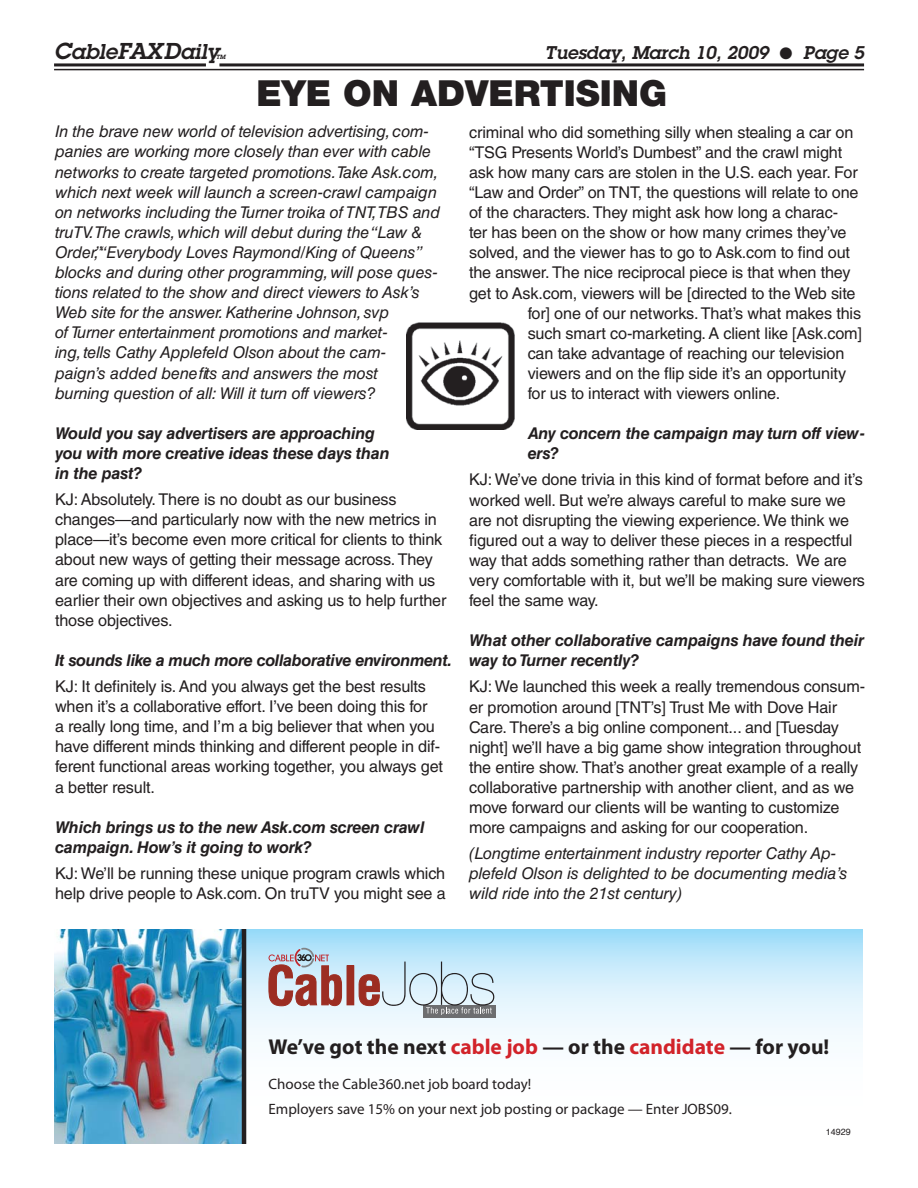
<style>
.page{position:relative;width:918px;height:1188px;background:#fff}
.page>*{position:absolute;margin:0;border:0;box-sizing:border-box;transform-origin:0 0}
.t1{font:900 36px "Helvetica Neue LT Std";color:#231f20}
.t2{font:700 21.6px "Myriad Pro";color:#231f20}
.t3{font:italic 600 21px "Lubalin Graph Std";color:#231f20}
.t4{font:italic 600 18px "Lubalin Graph Std";color:#231f20}
.t5{font:16.2px/20.1px "Helvetica LT Std";letter-spacing:-.01em;color:#231f20}
.t6{font:italic 16.2px/20.1px "Helvetica LT Std";letter-spacing:-.01em;color:#231f20}
.t7{font:italic 700 16.2px/20.1px "Helvetica LT Std";letter-spacing:-.01em;color:#231f20}
.t8{font:15px/24.8px "Myriad Pro";color:#231f20}
.t9{font:9px "Helvetica";color:#231f20}
.t10{font:italic 600 6px "Lubalin Graph Std";color:#231f20}
.s1{font-size:22.5px}
.s2{color:#d2232a}
</style>
<div class="page">
<hr style="left:219px;top:63px;width:645px;height:3px;background:#231f20">
<hr style="left:54px;top:63px;width:152px;height:3px;background:#231f20">
<hr style="left:54px;top:69px;width:810px;height:1px;background:#231f20">
<svg style="left:246px;top:930px;width:616px;height:213px"></svg>
<div style="left:423px;top:1005px;width:72px;height:12px;background:#6d6e70"></div>
<svg style="left:268px;top:948px;width:74px;height:58px;background:#b49498"></svg>
<div style="left:347px;top:966px;width:7px;height:39px;background:#9c2d22"></div>
<svg style="left:358px;top:962px;width:136px;height:53px;background:#c0cad3"></svg>
<img style="left:55px;top:930px;width:191px;height:213px">
<div style="left:53px;top:928px;width:811px;height:217px;border:1px solid #fff"></div>
<img style="left:407px;top:322px;width:107px;height:108px">
<p class="t3" style="left:54px;top:44px;width:167px"><span class="s1">C</span>able<span class="s1">FAXD</span>aily</p>
<p class="t10" style="left:216px;top:55px;width:11px">TM</p>
<p class="t4" style="left:545px;top:46px;width:321px">Tuesday, March 10, 2009 ● Page 5</p>
<h1 class="t1" style="left:256px;top:81px;width:412px">EYE ON ADVERTISING</h1>
<p class="t5" style="left:469px;top:124px;width:386px">criminal who did something silly when stealing a car on</p>
<p class="t5" style="left:469px;top:144px;width:375px">“TSG Presents World’s Dumbest” and the crawl might</p>
<p class="t5" style="left:469px;top:164px;width:390px">ask how many cars are stolen in the U.S. each year. For</p>
<p class="t5" style="left:469px;top:184px;width:391px">“Law and Order” on TNT, the questions will relate to one</p>
<p class="t5" style="left:469px;top:204px;width:371px">of the characters. They might ask how long a charac-</p>
<p class="t5" style="left:469px;top:224px;width:379px">ter has been on the show or how many crimes they’ve</p>
<p class="t5" style="left:469px;top:245px;width:383px">solved, and the viewer has to go to Ask.com to find out</p>
<p class="t5" style="left:469px;top:265px;width:383px">the answer. The nice reciprocal piece is that when they</p>
<p class="t5" style="left:469px;top:285px;width:388px">get to Ask.com, viewers will be [directed to the Web site</p>
<p class="t5" style="left:528px;top:305px;width:335px">for] one of our networks. That’s what makes this</p>
<p class="t5" style="left:528px;top:325px;width:336px">such smart co-marketing. A client like [Ask.com]</p>
<p class="t5" style="left:528px;top:345px;width:318px">can take advantage of reaching our television</p>
<p class="t5" style="left:528px;top:365px;width:320px">viewers and on the flip side it’s an opportunity</p>
<p class="t5" style="left:528px;top:385px;width:254px">for us to interact with viewers online.</p>
<p class="t7" style="left:528px;top:425px;width:339px">Any concern the campaign may turn off view&shy;ers?</p>
<p class="t5" style="left:469px;top:472px;width:397px">KJ: We’ve done trivia in this kind of format before and it’s worked well. But we’re always careful to make sure we are not disrupting the viewing experience. We think we figured out a way to deliver these pieces in a respectful way that adds something rather than detracts. We are very comfortable with it, but we’ll be making sure viewers feel the same way.</p>
<p class="t7" style="left:469px;top:632px;width:397px">What other collaborative campaigns have found their way to Turner recently?</p>
<p class="t5" style="left:469px;top:679px;width:397px">KJ: We launched this week a really tremendous consum&shy;er promotion around [TNT’s] Trust Me with Dove Hair Care. There’s a big online component... and [Tuesday night] we’ll have a big game show integration throughout the entire show. That’s another great example of a really collaborative partnership with another client, and as we move forward our clients will be wanting to customize more campaigns and asking for our cooperation.</p>
<p class="t6" style="left:469px;top:845px;width:380px">(Longtime entertainment industry reporter Cathy Ap&shy;plefeld Olson is delighted to be documenting media’s wild ride into the 21st century)</p>
<p class="t6" style="left:55px;top:124px;width:387px">In the brave new world of television advertising, com&shy;panies are working more closely than ever with cable networks to create targeted promotions.Take Ask.com, which next week will launch a screen-crawl campaign on networks including the Turner troika of TNT,TBS and truTV.The crawls, which will debut during the “Law &amp; Order,”“Everybody Loves Raymond/King of Queens” blocks and during other programming, will pose ques&shy;tions related to the show and direct viewers to Ask’s Web site for the answer. Katherine Johnson, svp<br>of Turner entertainment promotions and market-<br>ing, tells Cathy Applefeld Olson about the cam&shy;paign’s added benefits and answers the most<br>burning question of all: Will it turn off viewers?</p>
<p class="t7" style="left:55px;top:425px;width:336px">Would you say advertisers are approaching you with more creative ideas these days than in the past?</p>
<p class="t5" style="left:55px;top:491px;width:393px">KJ: Absolutely. There is no doubt as our business changes—and particularly now with the new metrics in place—it’s become even more critical for clients to think about new ways of getting their message across. They are coming up with different ideas, and sharing with us earlier their own objectives and asking us to help further those objectives.</p>
<p class="t7" style="left:55px;top:652px;width:398px">It sounds like a much more collaborative environment.</p>
<p class="t5" style="left:55px;top:678px;width:389px">KJ: It definitely is. And you always get the best results when it’s a collaborative effort. I’ve been doing this for<br>a really long time, and I’m a big believer that when you have different minds thinking and different people in dif&shy;ferent functional areas working together, you always get a better result.</p>
<p class="t7" style="left:55px;top:819px;width:371px">Which brings us to the new Ask.com screen crawl campaign. How’s it going to work?</p>
<p class="t5" style="left:55px;top:865px;width:392px">KJ: We’ll be running these unique program crawls which help drive people to Ask.com. On truTV you might see a</p>
<h2 class="t2" style="left:269px;top:1038px;width:562px">We’ve got the next <span class="s2">cable job</span> — or the <span class="s2">candidate</span> — for you!</h2>
<p class="t8" style="left:269px;top:1073px;width:465px">Choose the Cable360.net job board today!<br>Employers save 15% on your next job posting or package — Enter JOBS09.</p>
<p class="t9" style="left:826px;top:1128px;width:27px">14929</p>
</div>
